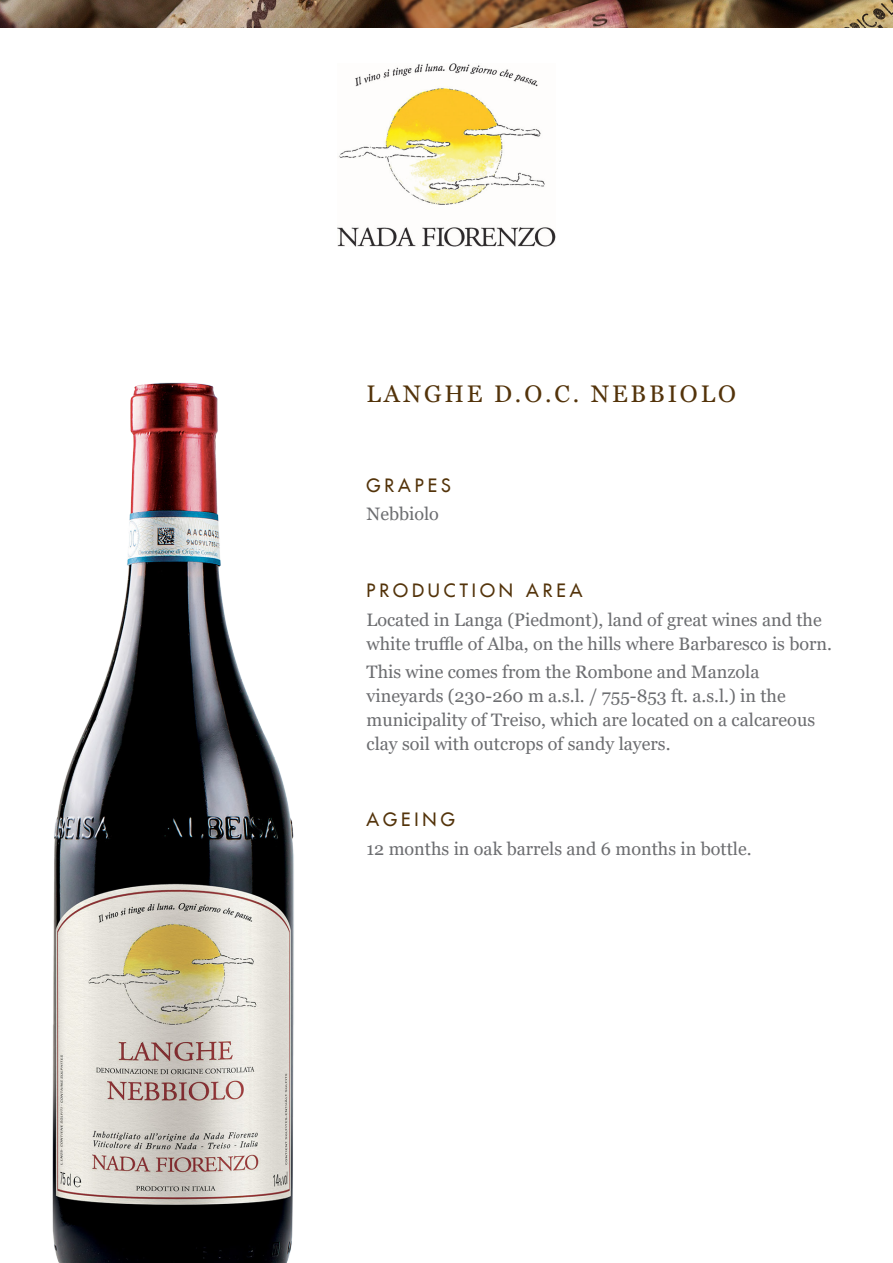
<style>
.page{position:relative;width:893px;height:1263px;background:#fff}
.page>*{position:absolute;margin:0;border:0;box-sizing:border-box;transform-origin:0 0}
.t1{font:24px "Georgia";letter-spacing:.12em;color:#53330a}
.t2{font:18px/24px "Georgia";color:#6c6d70}
.t3{font:18px "Futura LT";letter-spacing:.22em;color:#53330a}
</style>
<div class="page">
<img style="left:0;top:0;width:893px;height:28px">
<img style="left:52px;top:382px;width:242px;height:881px">
<img style="left:338px;top:64px;width:217px;height:183px">
<h1 class="t1" style="left:366px;top:379px;width:371px">LANGHE D.O.C. NEBBIOLO</h1>
<p class="t3" style="left:366px;top:473px;width:86px">GRAPES</p>
<p class="t2" style="left:366px;top:502px;width:74px">Nebbiolo</p>
<p class="t3" style="left:366px;top:579px;width:218px">PRODUCTION AREA</p>
<p class="t2" style="left:366px;top:608px;width:467px">Located in Langa (Piedmont), land of great wines and the white truffle of Alba, on the hills where Barbaresco is born.</p>
<p class="t2" style="left:366px;top:660px;width:450px">This wine comes from the Rombone and Manzola vineyards (230-260 m a.s.l. / 755-853 ft. a.s.l.) in the municipality of Treiso, which are located on a calcareous clay soil with outcrops of sandy layers.</p>
<p class="t3" style="left:366px;top:808px;width:90px">AGEING</p>
<p class="t2" style="left:366px;top:837px;width:387px">12 months in oak barrels and 6 months in bottle.</p>
</div>
